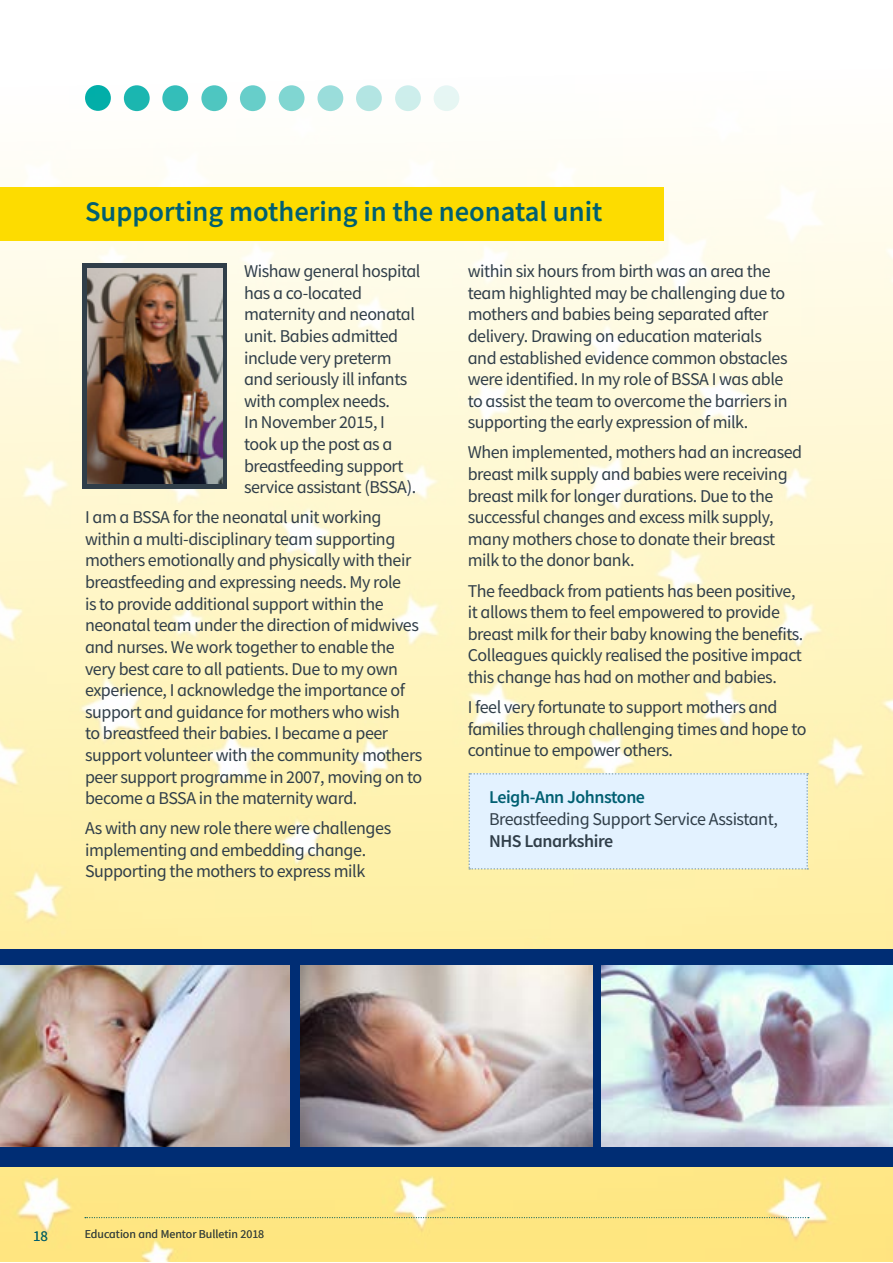
<style>
.page{position:relative;width:893px;height:1263px;background:#fff}
.page>*{position:absolute;margin:0;border:0;box-sizing:border-box;transform-origin:0 0}
.t1{font:600 28.5px "Source Sans Pro";color:#005f72}
.t2{font:18px/21.6px "Source Sans Pro";letter-spacing:-.025em;color:#303e49}
.t3{font:600 18px "Source Sans Pro";letter-spacing:-.025em;color:#005f72}
.t4{font:600 18px "Source Sans Pro";letter-spacing:-.025em;color:#303e49}
.t5{font:15px "Source Sans Pro";color:#005f72}
.t6{font:12px "Source Sans Pro";color:#303e49}
</style>
<div class="page">
<img style="left:0;top:85px;width:893px;height:1176px">
<div style="left:0;top:949px;width:893px;height:218px;background:#002d74"></div>
<div style="left:83px;top:264px;width:144px;height:225px;background:#303e49"></div>
<img style="left:87px;top:269px;width:136px;height:214px">
<img style="left:0;top:965px;width:289px;height:181px">
<img style="left:601px;top:965px;width:292px;height:181px">
<img style="left:301px;top:965px;width:291px;height:181px">
<svg style="left:85px;top:1217px;width:724px;height:1px"></svg>
<div style="left:468px;top:773px;width:340px;height:97px;background:#e3f2ff"></div>
<div style="left:0;top:187px;width:663px;height:53px;background:#fddc00"></div>
<h1 class="t1" style="left:85px;top:193px;width:519px">Supporting mothering in the neonatal unit</h1>
<p class="t2" style="left:244px;top:260px;width:178px">Wishaw general hospital has a co-located maternity and neonatal unit. Babies admitted include very preterm and seriously ill infants with complex needs.<br>In November 2015, I took up the post as a breastfeeding support service assistant (BSSA).</p>
<p class="t2" style="left:85px;top:506px;width:339px">I am a BSSA for the neonatal unit working within a multi-disciplinary team supporting mothers emotionally and physically with their breastfeeding and expressing needs. My role<br>is to provide additional support within the neonatal team under the direction of midwives and nurses. We work together to enable the very best care to all patients. Due to my own experience, I acknowledge the importance of support and guidance for mothers who wish<br>to breastfeed their babies. I became a peer support volunteer with the community mothers peer support programme in 2007, moving on to become a BSSA in the maternity ward.</p>
<p class="t2" style="left:85px;top:817px;width:308px">As with any new role there were challenges implementing and embedding change.<br>Supporting the mothers to express milk</p>
<p class="t2" style="left:468px;top:260px;width:322px">within six hours from birth was an area the team highlighted may be challenging due to mothers and babies being separated after delivery. Drawing on education materials and established evidence common obstacles were identified. In my role of BSSA I was able to assist the team to overcome the barriers in supporting the early expression of milk.</p>
<p class="t2" style="left:468px;top:442px;width:336px">When implemented, mothers had an increased breast milk supply and babies were receiving breast milk for longer durations. Due to the successful changes and excess milk supply, many mothers chose to donate their breast milk to the donor bank.</p>
<p class="t2" style="left:468px;top:580px;width:337px">The feedback from patients has been positive, it allows them to feel empowered to provide breast milk for their baby knowing the benefits.<br>Colleagues quickly realised the positive impact this change has had on mother and babies.</p>
<p class="t2" style="left:468px;top:696px;width:340px">I feel very fortunate to support mothers and families through challenging times and hope to continue to empower others.</p>
<p class="t3" style="left:489px;top:785px;width:158px">Leigh-Ann Johnstone</p>
<p class="t2" style="left:489px;top:808px;width:290px">Breastfeeding Support Service Assistant,</p>
<p class="t4" style="left:489px;top:829px;width:126px">NHS Lanarkshire</p>
<p class="t5" style="left:33px;top:1226px;width:16px">18</p>
<p class="t6" style="left:85px;top:1227px;width:181px">Education and Mentor Bulletin 2018</p>
</div>
